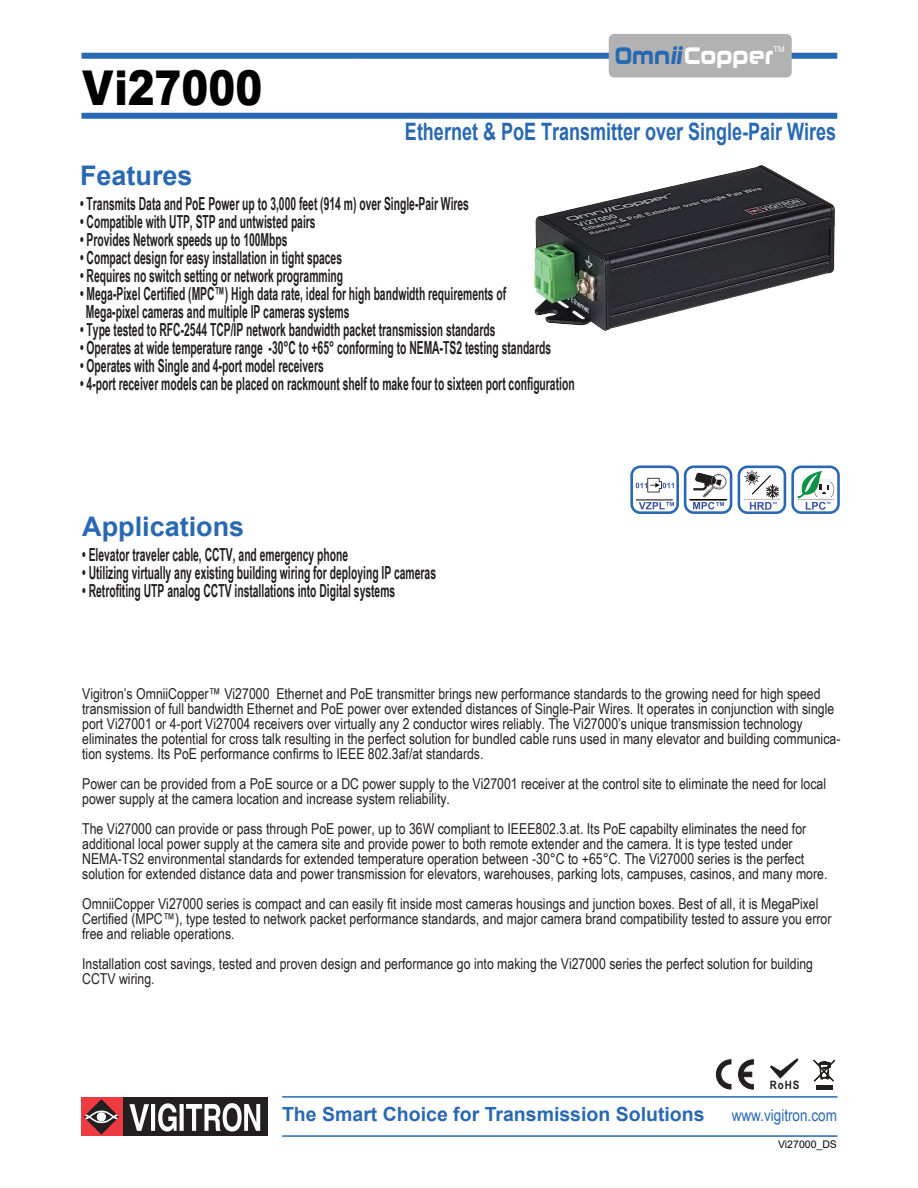
<style>
.page{position:relative;width:918px;height:1188px;background:#fff}
.page>*{position:absolute;margin:0;border:0;box-sizing:border-box;transform-origin:0 0}
.t1{font:900 48px "Arial";color:#000;scale:.84 1}
.t2{font:700 27px "Arial";color:#2968b3}
.t3{font:700 24.3px "Neuropolitical W00";color:#fff;scale:.8 1}
.t4{font:700 24px "Arial";color:#2968b3;scale:.75 1}
.t5{font:700 19.5px "Arial";color:#2968b3}
.t6{font:700 18px/18px "Arial Narrow";color:#231f20;scale:.7 1}
.t7{font:16.5px "Arial Narrow";color:#2968b3}
.t8{font:15px/15px "Arial Narrow";color:#231f20}
.t9{font:700 11.55px "Arial Narrow";color:#231f20;scale:1.05 1}
.t10{font:10.5px "Arial";color:#050504}
.t11{font:7.8px "Arial";color:#fff}
.s1{color:#276ab1}
.s2{font-style:italic;color:#276ab1}
</style>
<div class="page">
<div style="left:81px;top:113px;width:756px;height:6px;background:#2968b3"></div>
<div style="left:81px;top:53px;width:756px;height:6px;background:#2968b3"></div>
<hr style="left:282px;top:1135px;width:556px;height:2px;background:#2968b3">
<div style="left:122px;top:1097px;width:146px;height:39px;background:#231f20"></div>
<svg style="left:129px;top:1103px;width:131px;height:29px"></svg>
<div style="left:81px;top:1097px;width:41px;height:39px;background:#ee3a41"></div>
<svg style="left:84px;top:1099px;width:35px;height:36px"></svg>
<hr style="left:282px;top:1096px;width:556px;height:2px;background:#2968b3">
<svg style="left:630px;top:465px;width:102px;height:49px"></svg>
<svg style="left:738px;top:466px;width:102px;height:48px"></svg>
<hr style="left:816px;top:1085px;width:17px;height:4px;background:#211e1e">
<svg style="left:813px;top:1059px;width:23px;height:23px"></svg>
<svg style="left:716px;top:1060px;width:15px;height:29px"></svg>
<svg style="left:738px;top:1060px;width:16px;height:29px"></svg>
<svg style="left:770px;top:1058px;width:28px;height:21px"></svg>
<div style="left:609px;top:34px;width:183px;height:43px;background:#b3b2b3;border-radius:5px"></div>
<img style="left:534px;top:165px;width:301px;height:166px">
<h1 class="t1" style="left:82px;top:53px;width:216px">Vi27000</h1>
<h3 class="t3" style="left:615px;top:40px;width:200px"><span class="s1">Omn</span><span class="s2">ii</span>Copper</h3>
<p class="t11" style="left:773px;top:44px;width:13px">TM</p>
<h3 class="t4" style="left:405px;top:114px;width:576px">Ethernet &amp; PoE Transmitter over Single-Pair Wires</h3>
<h2 class="t2" style="left:80px;top:156px;width:114px">Features</h2>
<p class="t6" style="left:80px;top:194px;width:557px">• Transmits Data and PoE Power up to 3,000 feet (914 m) over Single-Pair Wires</p>
<p class="t6" style="left:80px;top:212px;width:338px">• Compatible with UTP, STP and untwisted pairs</p>
<p class="t6" style="left:80px;top:230px;width:298px">• Provides Network speeds up to 100Mbps</p>
<p class="t6" style="left:80px;top:248px;width:376px">• Compact design for easy installation in tight spaces</p>
<p class="t6" style="left:80px;top:266px;width:377px">• Requires no switch setting or network programming</p>
<p class="t6" style="left:86px;top:284px;width:602px;text-indent:-6px">• Mega-Pixel Certified (MPC™) High data rate, ideal for high bandwidth requirements of<br>Mega-pixel cameras and multiple IP cameras systems</p>
<p class="t6" style="left:80px;top:320px;width:595px">• Type tested to RFC-2544 TCP/IP network bandwidth packet transmission standards</p>
<p class="t6" style="left:80px;top:338px;width:674px">• Operates at wide temperature range -30°C to +65° conforming to NEMA-TS2 testing standards</p>
<p class="t6" style="left:80px;top:356px;width:350px">• Operates with Single and 4-port model receivers</p>
<p class="t6" style="left:80px;top:374px;width:708px">• 4-port receiver models can be placed on rackmount shelf to make four to sixteen port configuration</p>
<h2 class="t2" style="left:82px;top:507px;width:164px">Applications</h2>
<p class="t6" style="left:82px;top:545px;width:382px">• Elevator traveler cable, CCTV, and emergency phone</p>
<p class="t6" style="left:82px;top:563px;width:507px">• Utilizing virtually any existing building wiring for deploying IP cameras</p>
<p class="t6" style="left:82px;top:581px;width:449px">• Retrofiting UTP analog CCTV installations into Digital systems</p>
<p class="t8" style="left:82px;top:686px;width:760px">Vigitron’s OmniiCopper™ Vi27000 Ethernet and PoE transmitter brings new performance standards to the growing need for high speed transmission of full bandwidth Ethernet and PoE power over extended distances of Single-Pair Wires. It operates in conjunction with single port Vi27001 or 4-port Vi27004 receivers over virtually any 2 conductor wires reliably. The Vi27000’s unique transmission technology eliminates the potential for cross talk resulting in the perfect solution for bundled cable runs used in many elevator and building communica&shy;tion systems. Its PoE performance confirms to IEEE 802.3af/at standards.</p>
<p class="t8" style="left:82px;top:776px;width:745px">Power can be provided from a PoE source or a DC power supply to the Vi27001 receiver at the control site to eliminate the need for local power supply at the camera location and increase system reliability.</p>
<p class="t8" style="left:82px;top:821px;width:747px">The Vi27000 can provide or pass through PoE power, up to 36W compliant to IEEE802.3.at. Its PoE capabilty eliminates the need for additional local power supply at the camera site and provide power to both remote extender and the camera. It is type tested under NEMA-TS2 environmental standards for extended temperature operation between -30°C to +65°C. The Vi27000 series is the perfect solution for extended distance data and power transmission for elevators, warehouses, parking lots, campuses, casinos, and many more.</p>
<p class="t8" style="left:82px;top:896px;width:751px">OmniiCopper Vi27000 series is compact and can easily fit inside most cameras housings and junction boxes. Best of all, it is MegaPixel<br>Certified (MPC™), type tested to network packet performance standards, and major camera brand compatibility tested to assure you error free and reliable operations.</p>
<p class="t8" style="left:82px;top:956px;width:732px">Installation cost savings, tested and proven design and performance go into making the Vi27000 series the perfect solution for building<br>CCTV wiring.</p>
<p class="t9" style="left:770px;top:1076px;width:30px">RoHS</p>
<h3 class="t5" style="left:282px;top:1101px;width:424px">The Smart Choice for Transmission Solutions</h3>
<p class="t7" style="left:732px;top:1103px;width:107px">www.vigitron.com</p>
<p class="t10" style="left:778px;top:1137px;width:60px">Vi27000_DS</p>
</div>
